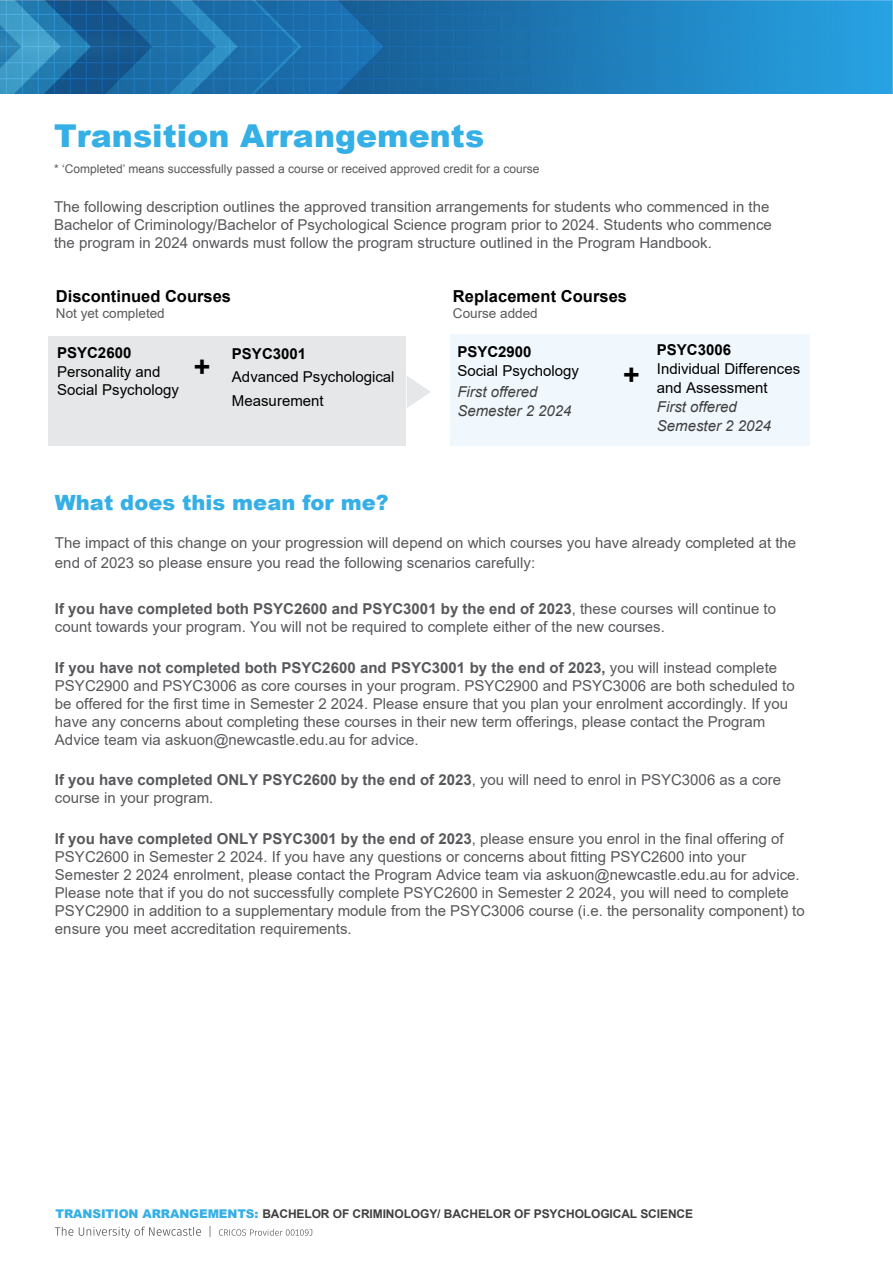
<style>
.page{position:relative;width:893px;height:1263px;background:#fff}
.page>*{position:absolute;margin:0;border:0;box-sizing:border-box;transform-origin:0 0}
.t1{font:900 31.5px "Arial";color:#35b0e6}
.t2{font:700 28.5px "Arial";color:#000}
.t3{font:900 21px "Arial";color:#35afe6}
.Paragraph__9pt{font:700 16.5px "Arial";letter-spacing:.005em;color:#000}
.t4{font:15px/18px "Arial";color:#57585b}
.t5{font:15px/18px "Arial";color:#57585b}
.t6{font:15px/18.8px "Arial";color:#000}
.t7{font:700 15px "Arial";color:#000}
.t8{font:italic 15px/19px "Arial";color:#404040}
.t9{font:italic 15px/19px "Arial";color:#3f3f3f}
.Paragraph__9pt-2{font:13.5px "Arial";color:#58595b}
.t10{font:12px "Arial";color:#58595b}
.t11{font:700 12px "Arial";letter-spacing:-.01em;color:#404040}
.s1{font-style:inherit}
.s2{font-weight:700}
.s3{font-weight:900;color:#35afe6}
</style>
<div class="page">
<img style="left:1px;top:1px;width:891px;height:93px">
<div style="left:48px;top:336px;width:358px;height:109px;background:#e6e7e8"></div>
<div style="left:450px;top:334px;width:360px;height:112px;background:#f0f7fd"></div>
<svg style="left:407px;top:376px;width:24px;height:32px"></svg>
<svg style="left:55px;top:1226px;width:257px;height:12px"></svg>
<h1 class="t1" style="left:54px;top:113px;width:432px">Transition Arrangements</h1>
<p class="t10" style="left:54px;top:161px;width:487px">* ‘Completed’ means successfully passed a course or received approved credit for a course</p>
<p class="t5" style="left:54px;top:198px;width:719px">The following description outlines the approved transition arrangements for students who commenced in the<br>Bachelor of <span class="s1">Criminology/Bachelor of</span> Psychological Science program prior to 2024. Students who commence the program in 2024 onwards must follow the program structure outlined in the Program Handbook.</p>
<p class="Paragraph__9pt" style="left:56px;top:285px;width:177px">Discontinued <span class="s1">Course</span>s</p>
<p class="Paragraph__9pt-2" style="left:56px;top:304px;width:110px">Not yet completed</p>
<p class="t7" style="left:57px;top:342px;width:76px">PSYC2600</p>
<p class="t6" style="left:57px;top:362px;width:123px">Personality and<br>Social Psychology</p>
<h2 class="t2" style="left:194px;top:347px;width:18px">+</h2>
<p class="t7" style="left:232px;top:343px;width:76px">PSYC3001</p>
<p class="t6" style="left:232px;top:365px;width:164px;line-height:23.5px">Advanced Psychological<br>Measurement</p>
<p class="Paragraph__9pt" style="left:453px;top:285px;width:176px">Replacement Courses</p>
<p class="Paragraph__9pt-2" style="left:453px;top:304px;width:86px">Course <span class="s1">added</span></p>
<p class="t7" style="left:457px;top:341px;width:76px">PSYC2900</p>
<p class="t6" style="left:457px;top:361px;width:123px">Social Psychology</p>
<p class="t8" style="left:457px;top:383px;width:116px">First offered<br>Semester 2 2024</p>
<h2 class="t2" style="left:623px;top:355px;width:18px">+</h2>
<p class="t7" style="left:657px;top:339px;width:76px">PSYC3006</p>
<p class="t6" style="left:657px;top:359px;width:145px">Individual Differences and Assessment</p>
<p class="t9" style="left:657px;top:397px;width:116px">First offered<br>Semester 2 202<span class="s1">4</span></p>
<h3 class="t3" style="left:55px;top:487px;width:335px">What does this mean for me?</h3>
<p class="t4" style="left:55px;top:533px;width:743px;line-height:19.6px">The impact of this change on your progression will depend on which courses you have already completed at the end of 2023 so please ensure you read the following scenarios carefully:</p>
<p class="t5" style="left:55px;top:600px;width:722px"><span class="s2">If you have c</span><span class="s2">ompleted both PSYC2600 and PSYC3001</span> <span class="s2">by the end of 2023</span>, <span class="s1">t</span>hese courses will continue to count towards your program<span class="s1">.</span> Y<span class="s1">ou will n</span>ot be required to complete either of the new courses.</p>
<p class="t4" style="left:55px;top:658px;width:741px"><span class="s2">If you have not</span> <span class="s2">completed both PSYC2600 and PSYC3001</span> <span class="s2">by the end of 2023</span><span class="s2">,</span> you will instead complete <span class="s1">PS</span>YC<span class="s1">2900</span> and PSYC3006 as core courses in your program. PSYC2900 and PSYC3006 are both scheduled to be offered for the first time in Semester 2 2024. Please ensure that you plan your enrolment accordingly. If you have any concerns about completing these courses in their new term offerings, please contact the Program Advice team via askuon@newcastle.edu.au for advice.</p>
<p class="t4" style="left:55px;top:771px;width:728px"><span class="s2">If you have completed ONLY PSYC2600 by the end of 2023</span>, you will need to enrol in PSYC3006 as a core course in your program.</p>
<p class="t4" style="left:55px;top:829px;width:751px"><span class="s2">If you have completed ONLY PSYC3001 by the end of 2023</span>, please ensure you enrol in the final offering of PSYC2600 in Semester 2 2024. If you have any questions or concerns about fitting PSYC2600 into your Semester 2 2024 enrolment, please contact the Program Advice team via askuon@newcastle.edu.au for advice.<br>Please note that if you do not successfully complete PSYC2600 in Semester 2 2024, you will need to complete PSYC2900 in addition to a supplementary module from the PSYC3006 course (i.e. the personality component) to ensure you meet accreditation requirements.</p>
<p class="t11" style="left:56px;top:1205px;width:639px"><span class="s3">TRANSITION ARRANGEMENTS:</span> BACHELOR OF CRIMINOLOGY/ BACHELOR OF PSYCHOLOGICAL SCIENCE</p>
</div>
